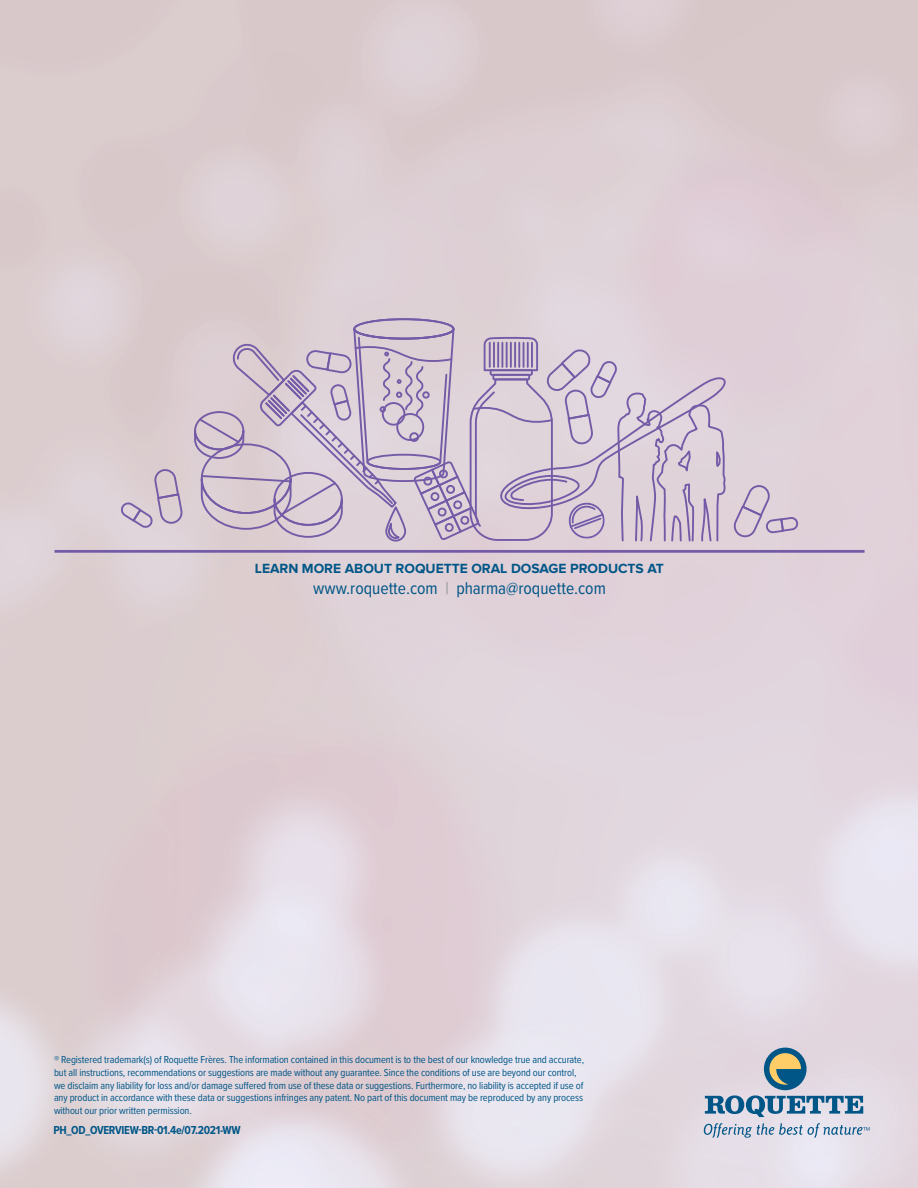
<style>
.page{position:relative;width:918px;height:1188px;background:#fff}
.page>*{position:absolute;margin:0;border:0;box-sizing:border-box;transform-origin:0 0}
.t1{font:17.7px "Proxima Nova Cond";color:#005687}
.t2{font:700 13.8px "Proxima Nova";color:#005687}
.t3{font:700 12px "Proxima Nova Cond";letter-spacing:-.025em;color:#005687}
.t4{font:10.5px/12.6px "Proxima Nova Cond";letter-spacing:-.01em;color:#005687}
.s1{color:#939598}
</style>
<div class="page">
<img style="left:0;top:0;width:918px;height:1188px">
<svg style="left:705px;top:1095px;width:158px;height:22px;background:#7a9eba"></svg>
<div style="left:764px;top:1048px;width:43px;height:42px;background:#005687;border-radius:50%"></div>
<svg style="left:769px;top:1053px;width:32px;height:32px"></svg>
<svg style="left:704px;top:1123px;width:166px;height:15px;background:#b8c4d6"></svg>
<svg style="left:119px;top:318px;width:681px;height:230px;background:#d3c5d2"></svg>
<hr style="left:55px;top:550px;width:810px;height:3px;background:#755ba7">
<h2 class="t2" style="left:255px;top:561px;width:411px">LEARN MORE ABOUT ROQUETTE ORAL DOSAGE PRODUCTS AT</h2>
<h1 class="t1" style="left:313px;top:575px;width:294px">www.roquette.com <span class="s1">|</span> pharma@roquette.com</h1>
<p class="t4" style="left:54px;top:1053px;width:532px">® Registered trademark(s) of Roquette Frères. The information contained in this document is to the best of our knowledge true and accurate, but all instructions, recommendations or suggestions are made without any guarantee. Since the conditions of use are beyond our control, we disclaim any liability for loss and/or damage suffered from use of these data or suggestions. Furthermore, no liability is accepted if use of any product in accordance with these data or suggestions infringes any patent. No part of this document may be reproduced by any process without our prior written permission.</p>
<p class="t3" style="left:53px;top:1121px;width:189px">PH_OD_OVERVIEW-BR-01.4e/07.2021-WW</p>
</div>
